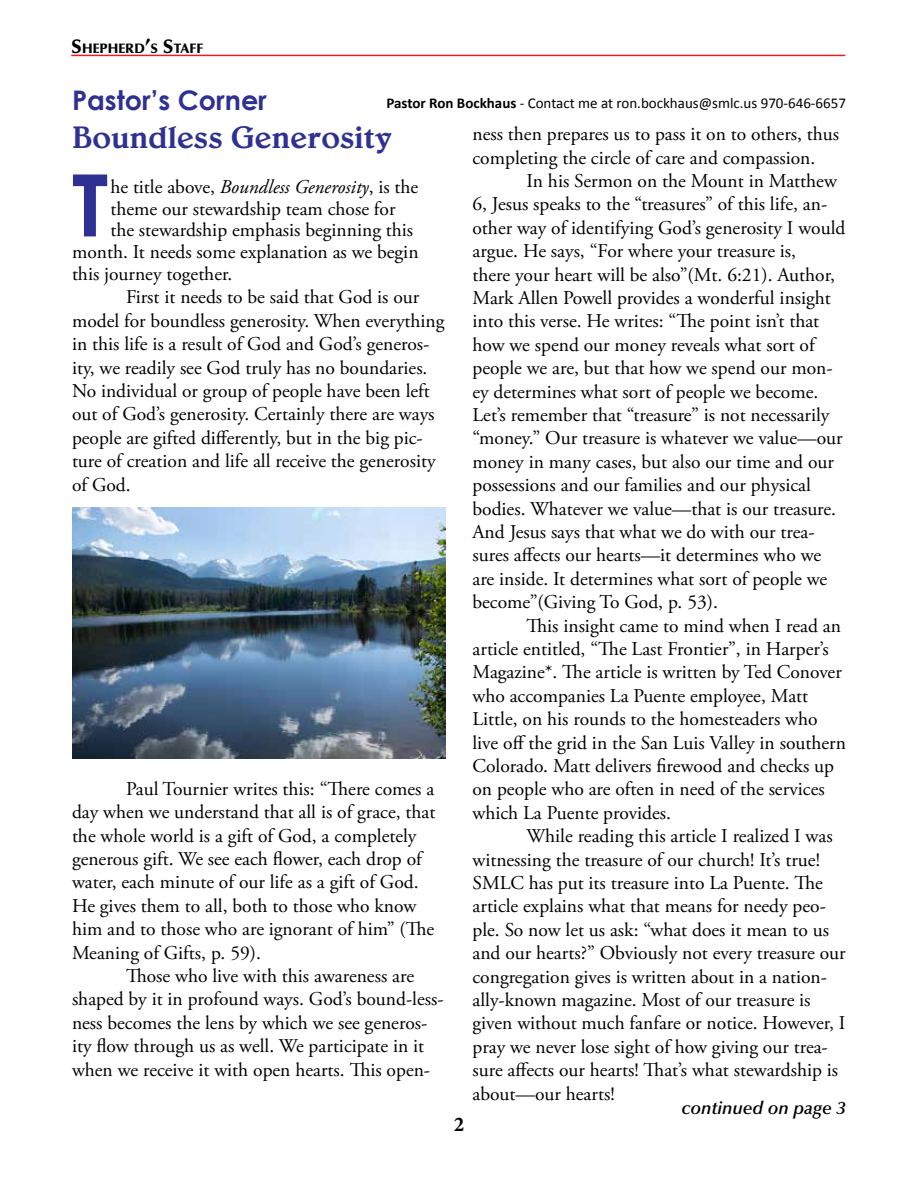
<style>
.page{position:relative;width:918px;height:1188px;background:#fff}
.page>*{position:absolute;margin:0;border:0;box-sizing:border-box;transform-origin:0 0}
.t1{font:700 86.25px "Century Gothic";color:#2e3192}
.t2{font:500 31.5px "Belwe Std";color:#2e3192}
.t3{font:700 27px "Century Gothic";color:#2e3192}
.t4{font:700 21px "Minion Pro";color:#000}
.t5{font:19.5px/23.4px "Adobe Garamond Pro";color:#000}
.t6{font:italic 600 18px "Optima LT Std";color:#000}
.t7{font:15px "Calibri";color:#000}
.t8{font:900 13.65px "Optima LT Std";color:#000}
.s1{font-size:19.5px}
.s2{font-weight:700}
.s3{font-style:italic}
</style>
<div class="page">
<hr style="left:71px;top:55px;width:774px;height:1px;background:#ed1c24">
<img style="left:72px;top:507px;width:373px;height:251px">
<p class="t8" style="left:71px;top:41px;width:133px"><span class="s1">S</span>HEPHERD<span class="s1">’</span>S <span class="s1">S</span>TAFF</p>
<h3 class="t3" style="left:72px;top:83px;width:196px">Pastor’s Corner</h3>
<p class="t7" style="left:387px;top:94px;width:461px"><span class="s2">Pastor Ron Bockhaus</span> - Contact me at ron.bockhaus@smlc.us 970-646-6657</p>
<h2 class="t2" style="left:72px;top:119px;width:321px">Boundless Generosity</h2>
<h1 class="t1" style="left:72px;top:151px;width:38px">T</h1>
<p class="t5" style="left:110px;top:176px;width:310px">he title above, <span class="s3">Boundless Generosity</span>, is the</p>
<p class="t5" style="left:472px;top:123px;width:368px">ness then prepares us to pass it on to others, thus completing the circle of care and compassion.</p>
<p class="t5" style="left:472px;top:170px;width:374px;text-indent:54px">In his Sermon on the Mount in Matthew 6, Jesus speaks to the “treasures” of this life, an&shy;other way of identifying God’s generosity I would argue. He says, “For where your treasure is,<br>there your heart will be also”(Mt. 6:21). Author, Mark Allen Powell provides a wonderful insight into this verse. He writes: “The point isn’t that how we spend our money reveals what sort of people we are, but that how we spend our mon&shy;ey determines what sort of people we become.<br>Let’s remember that “treasure” is not necessarily “money.” Our treasure is whatever we value—our money in many cases, but also our time and our possessions and our families and our physical bodies. Whatever we value—that is our treasure.<br>And Jesus says that what we do with our trea&shy;sures affects our hearts—it determines who we are inside. It determines what sort of people we become”(Giving To God, p. 53).</p>
<p class="t5" style="left:472px;top:614px;width:375px;text-indent:54px">This insight came to mind when I read an article entitled, “The Last Frontier”, in Harper’s Magazine*. The article is written by Ted Conover who accompanies La Puente employee, Matt Little, on his rounds to the homesteaders who live off the grid in the San Luis Valley in southern Colorado. Matt delivers firewood and checks up on people who are often in need of the services which La Puente provides.</p>
<p class="t5" style="left:472px;top:825px;width:375px;text-indent:54px">While reading this article I realized I was witnessing the treasure of our church! It’s true!<br>SMLC has put its treasure into La Puente. The article explains what that means for needy peo&shy;ple. So now let us ask: “what does it mean to us and our hearts?” Obviously not every treasure our congregation gives is written about in a nation&shy;ally-known magazine. Most of our treasure is given without much fanfare or notice. However, I pray we never lose sight of how giving our trea&shy;sure affects our hearts! That’s what stewardship is about—our hearts!</p>
<p class="t6" style="left:682px;top:1098px;width:166px">continued on page 3</p>
<p class="t5" style="left:110px;top:197px;width:287px">theme our stewardship team chose for</p>
<p class="t5" style="left:110px;top:219px;width:304px">the stewardship emphasis beginning this</p>
<p class="t5" style="left:72px;top:241px;width:348px">month. It needs some explanation as we begin</p>
<p class="t5" style="left:72px;top:263px;width:162px">this journey together.</p>
<p class="t5" style="left:126px;top:286px;width:295px">First it needs to be said that God is our</p>
<p class="t5" style="left:72px;top:310px;width:374px">model for boundless generosity. When everything</p>
<p class="t5" style="left:72px;top:333px;width:359px">in this life is a result of God and God’s generos-</p>
<p class="t5" style="left:72px;top:356px;width:357px">ity, we readily see God truly has no boundaries.</p>
<p class="t5" style="left:72px;top:380px;width:359px">No individual or group of people have been left</p>
<p class="t5" style="left:72px;top:403px;width:364px">out of God’s generosity. Certainly there are ways</p>
<p class="t5" style="left:72px;top:427px;width:352px">people are gifted differently, but in the big pic-</p>
<p class="t5" style="left:72px;top:450px;width:365px">ture of creation and life all receive the generosity</p>
<p class="t5" style="left:72px;top:473px;width:60px">of God.</p>
<p class="t5" style="left:72px;top:778px;width:365px;text-indent:54px">Paul Tournier writes this: “There comes a day when we understand that all is of grace, that the whole world is a gift of God, a completely generous gift. We see each flower, each drop of water, each minute of our life as a gift of God.<br>He gives them to all, both to those who know him and to those who are ignorant of him” (The Meaning of Gifts, p. 59).</p>
<p class="t5" style="left:72px;top:965px;width:373px;text-indent:54px">Those who live with this awareness are shaped by it in profound ways. God’s bound-less&shy;ness becomes the lens by which we see generos&shy;ity flow through us as well. We participate in it when we receive it with open hearts. This open-</p>
<p class="t4" style="left:454px;top:1109px;width:12px">2</p>
</div>
